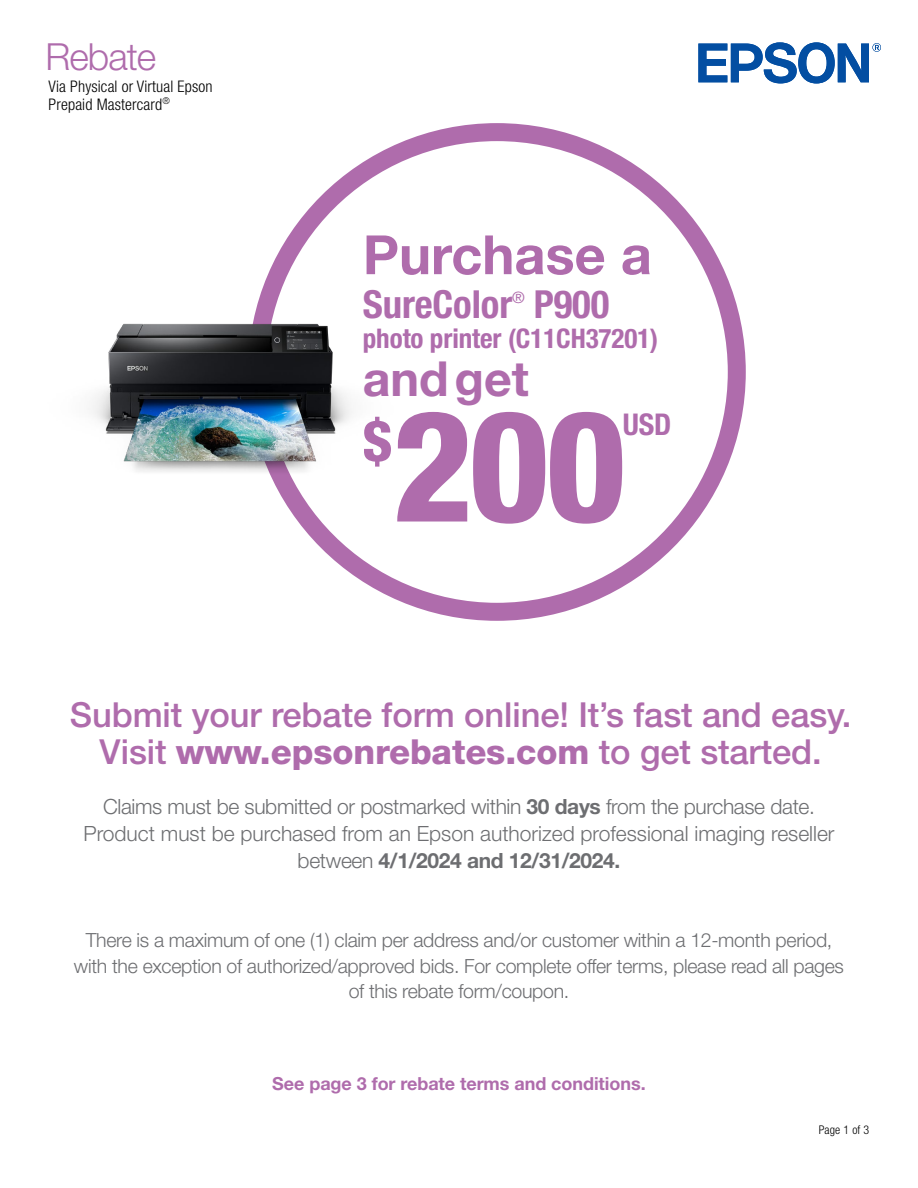
<style>
.page{position:relative;width:918px;height:1188px;background:#fff}
.page>*{position:absolute;margin:0;border:0;box-sizing:border-box;transform-origin:0 0}
.t1{font:800 condensed 154.8px "Helvetica Neue LT Std";color:#af6cac}
.t2{font:800 condensed 56.4px "Helvetica Neue LT Std";color:#af6cac}
.t3{font:700 54.15px "Helvetica Neue LT Std";color:#af6cac}
.t4{font:700 48.3px "Helvetica Neue LT Std";color:#af6cac}
.t5{font:700 condensed 38.7px "Helvetica Neue LT Std";letter-spacing:-.005em;color:#af6cac}
.t6{font:300 37.35px "Helvetica Neue LT Std";letter-spacing:-.025em;color:#af6cac}
.t7{font:500 34.5px/37.5px "Helvetica Neue LT Std";letter-spacing:-.005em;color:#af6cac;text-align:center}
.t8{font:700 condensed 30px "Helvetica Neue LT Std";color:#af6cac}
.t9{font:700 condensed 27.15px "Helvetica Neue LT Std";letter-spacing:-.005em;color:#af6cac}
.t10{font:300 21px/27px "Helvetica Neue LT Std";color:#6d6e71;text-align:center}
.t11{font:300 19.5px/25.5px "Helvetica Neue LT Std";letter-spacing:-.015em;color:#6d6e71;text-align:center}
.t12{font:700 18px "Helvetica Neue LT Std";letter-spacing:-.005em;color:#af6cac}
.t13{font:300 condensed 16.05px/17.9px "Helvetica Neue LT Std";letter-spacing:.01em;color:#000}
.t14{font:15.75px "Helvetica Neue LT Std";color:#af6cac}
.t15{font:300 condensed 12px "Helvetica Neue LT Std";letter-spacing:.01em;color:#000}
.s1{font-weight:800}
.s2{font-weight:700}
</style>
<div class="page">
<div style="left:248px;top:123px;width:498px;height:498px;border:18px solid #af6cac;border-radius:50%"></div>
<img style="left:92px;top:310px;width:260px;height:166px">
<svg style="left:698px;top:42px;width:183px;height:41px"></svg>
<h3 class="t6" style="left:45px;top:34px;width:113px">Rebate</h3>
<p class="t13" style="left:49px;top:77px;width:165px">Via Physical or Virtual Epson<br>Prepaid Mastercard<sup>®</sup></p>
<h3 class="t3" style="left:363px;top:221px;width:291px">Purchase a</h3>
<h3 class="t5" style="left:363px;top:280px;width:151px">SureColor</h3>
<p class="t14" style="left:512px;top:288px;width:14px">®</p>
<h3 class="t5" style="left:534px;top:280px;width:77px">P900</h3>
<h3 class="t9" style="left:363px;top:322px;width:297px">photo printer (C11CH37201)</h3>
<h3 class="t4" style="left:363px;top:349px;width:168px">and get</h3>
<h2 class="t2" style="left:363px;top:406px;width:31px">$</h2>
<h1 class="t1" style="left:392px;top:371px;width:236px">200</h1>
<h3 class="t8" style="left:623px;top:406px;width:50px">USD</h3>
<h3 class="t7" style="left:70px;top:695px;width:783px">Submit your rebate form online! It’s fast and easy.<br>Visit <span class="s1">www.epsonrebates.com</span> to get started.</h3>
<p class="t10" style="left:83px;top:793px;width:753px">Claims must be submitted or postmarked within <span class="s2">30 days</span> from the purchase date.<br>Product must be purchased from an Epson authorized professional imaging reseller between <span class="s2">4/1/2024 and 12/31/2024.</span></p>
<p class="t11" style="left:74px;top:927px;width:772px">There is a maximum of one (1) claim per address and/or customer within a 12-month period, with the exception of authorized/approved bids. For complete offer terms, please read all pages of this rebate form/coupon.</p>
<p class="t12" style="left:272px;top:1072px;width:375px">See page 3 for rebate terms and conditions.</p>
<p class="t15" style="left:819px;top:1123px;width:52px">Page 1 of 3</p>
</div>
